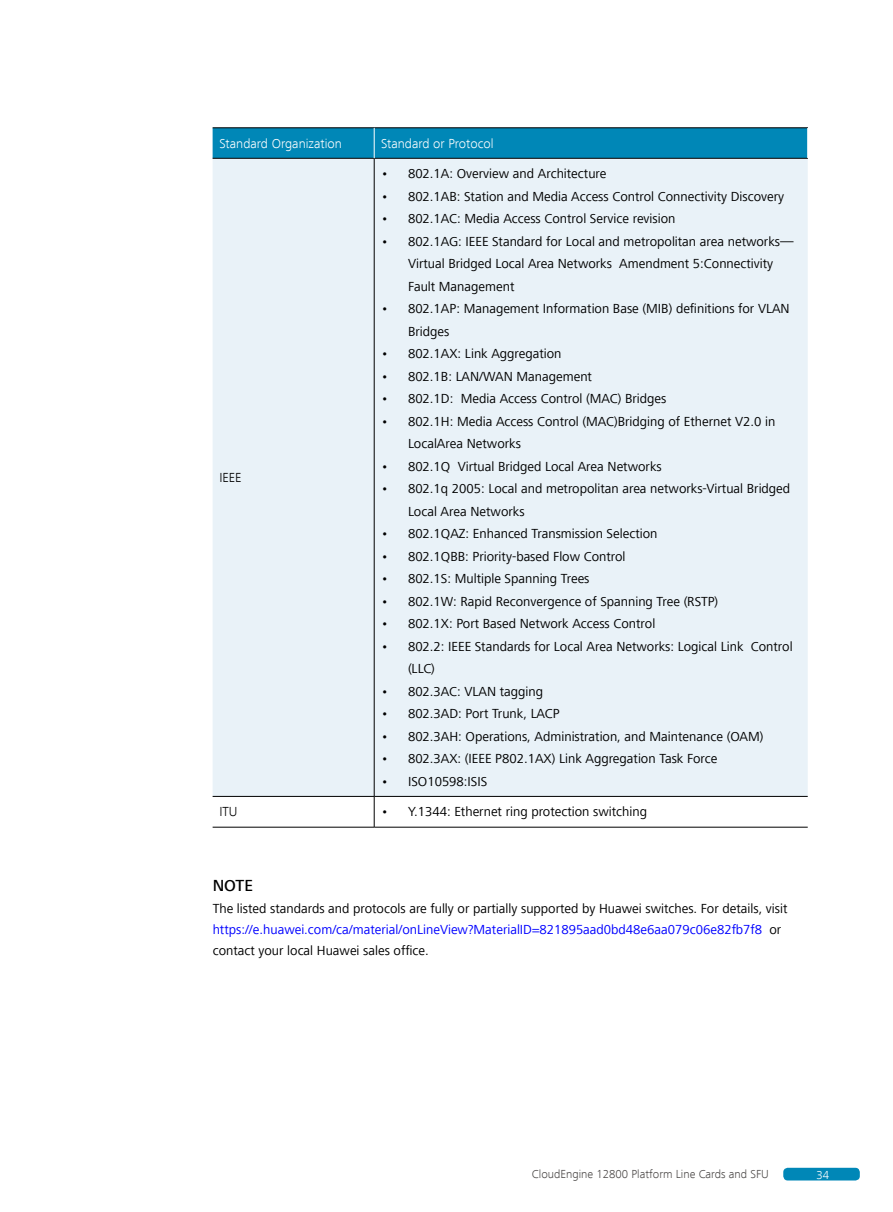
<style>
.page{position:relative;width:893px;height:1212px;background:#fff}
.page>*{position:absolute;margin:0;border:0;box-sizing:border-box;transform-origin:0 0}
.t1{font:500 16.5px "Frutiger Next LT";color:#000}
.t2{font:13.5px/22.5px "Frutiger Next LT";color:#000}
.t3{font:300 13.5px "Frutiger Next LT";color:#fff}
.t4{font:300 13.5px "Frutiger Next LT";color:#000}
.t5{font:300 12px "Frutiger Next LT";color:#4c4948}
.t6{font:300 12px "Frutiger Next LT";color:#fff}
.s1{color:#00f}
</style>
<div class="page">
<div style="left:213px;top:129px;width:594px;height:29px;background:#0087b7"></div>
<div style="left:213px;top:159px;width:595px;height:637px;background:#e9f2f8"></div>
<hr style="left:374px;top:158px;width:1px;height:638px;background:#000">
<hr style="left:213px;top:796px;width:161px;height:1px;background:#000">
<hr style="left:374px;top:796px;width:434px;height:1px;background:#000">
<hr style="left:374px;top:797px;width:1px;height:30px;background:#000">
<hr style="left:213px;top:827px;width:161px;height:1px;background:#000">
<hr style="left:374px;top:827px;width:434px;height:1px;background:#000">
<hr style="left:213px;top:128px;width:161px;height:1px;background:#000">
<hr style="left:374px;top:128px;width:434px;height:1px;background:#000">
<hr style="left:213px;top:158px;width:161px;height:1px;background:#000">
<hr style="left:374px;top:158px;width:434px;height:1px;background:#000">
<hr style="left:374px;top:128px;width:1px;height:30px;background:#fff">
<hr style="left:807px;top:128px;width:1px;height:30px;background:#fff">
<div style="left:783px;top:1168px;width:77px;height:12px;background:#0087b7;border-radius:4px"></div>
<p class="t3" style="left:219px;top:136px;width:124px">Standard Organization</p>
<p class="t3" style="left:381px;top:136px;width:114px">Standard or Protocol</p>
<p class="t4" style="left:219px;top:470px;width:24px">IEEE</p>
<p class="t2" style="left:381px;top:162px;width:227px">• 802.1A: Overview and Architecture</p>
<p class="t2" style="left:381px;top:185px;width:405px">• 802.1AB: Station and Media Access Control Connectivity Discovery</p>
<p class="t2" style="left:381px;top:207px;width:296px">• 802.1AC: Media Access Control Service revision</p>
<p class="t2" style="left:408px;top:230px;width:387px;text-indent:-27px">• 802.1AG: IEEE Standard for Local and metropolitan area networks—<br>Virtual Bridged Local Area Networks Amendment 5:Connectivity<br>Fault Management</p>
<p class="t2" style="left:408px;top:297px;width:383px;text-indent:-27px">• 802.1AP: Management Information Base (MIB) defi nitions for VLAN<br>Bridges</p>
<p class="t2" style="left:381px;top:342px;width:182px">• 802.1AX: Link Aggregation</p>
<p class="t2" style="left:381px;top:365px;width:213px">• 802.1B: LAN/WAN Management</p>
<p class="t2" style="left:381px;top:387px;width:287px">• 802.1D: Media Access Control (MAC) Bridges</p>
<p class="t2" style="left:408px;top:410px;width:369px;text-indent:-27px">• 802.1H: Media Access Control (MAC)Bridging of Ethernet V2.0 in<br>LocalArea Networks</p>
<p class="t2" style="left:381px;top:455px;width:282px">• 802.1Q Virtual Bridged Local Area Networks</p>
<p class="t2" style="left:408px;top:477px;width:384px;text-indent:-27px">• 802.1q 2005: Local and metropolitan area networks-Virtual Bridged<br>Local Area Networks</p>
<p class="t2" style="left:381px;top:522px;width:278px">• 802.1QAZ: Enhanced Transmission Selection</p>
<p class="t2" style="left:381px;top:545px;width:246px">• 802.1QBB: Priority-based Flow Control</p>
<p class="t2" style="left:381px;top:567px;width:210px">• 802.1S: Multiple Spanning Trees</p>
<p class="t2" style="left:381px;top:590px;width:339px">• 802.1W: Rapid Reconvergence of Spanning Tree (RSTP)</p>
<p class="t2" style="left:381px;top:612px;width:276px">• 802.1X: Port Based Network Access Control</p>
<p class="t2" style="left:408px;top:635px;width:386px;text-indent:-27px">• 802.2: IEEE Standards for Local Area Networks: Logical Link Control (LLC)</p>
<p class="t2" style="left:381px;top:680px;width:164px">• 802.3AC: VLAN tagging</p>
<p class="t2" style="left:381px;top:702px;width:180px">• 802.3AD: Port Trunk, LACP</p>
<p class="t2" style="left:381px;top:725px;width:384px">• 802.3AH: Operations, Administration, and Maintenance (OAM)</p>
<p class="t2" style="left:381px;top:747px;width:338px">• 802.3AX: (IEEE P802.1AX) Link Aggregation Task Force</p>
<p class="t2" style="left:381px;top:770px;width:108px">• ISO10598:ISIS</p>
<p class="t4" style="left:219px;top:804px;width:20px">ITU</p>
<p class="t2" style="left:381px;top:801px;width:268px">• Y.1344: Ethernet ring protection switching</p>
<p class="t1" style="left:213px;top:876px;width:42px">NOTE</p>
<p class="t2" style="left:213px;top:898px;width:576px;line-height:21px">The listed standards and protocols are fully or partially supported by Huawei switches. For details, visit <span class="s1">https://e.huawei.com/ca/material/onLineView?MaterialID=821895aad0bd48e6aa079c06e82fb7f8</span> or contact your local Huawei sales office.</p>
<p class="t5" style="left:532px;top:1167px;width:238px">CloudEngine 12800 Platform Line Cards and SFU</p>
<p class="t6" style="left:816px;top:1168px;width:14px">34</p>
</div>
